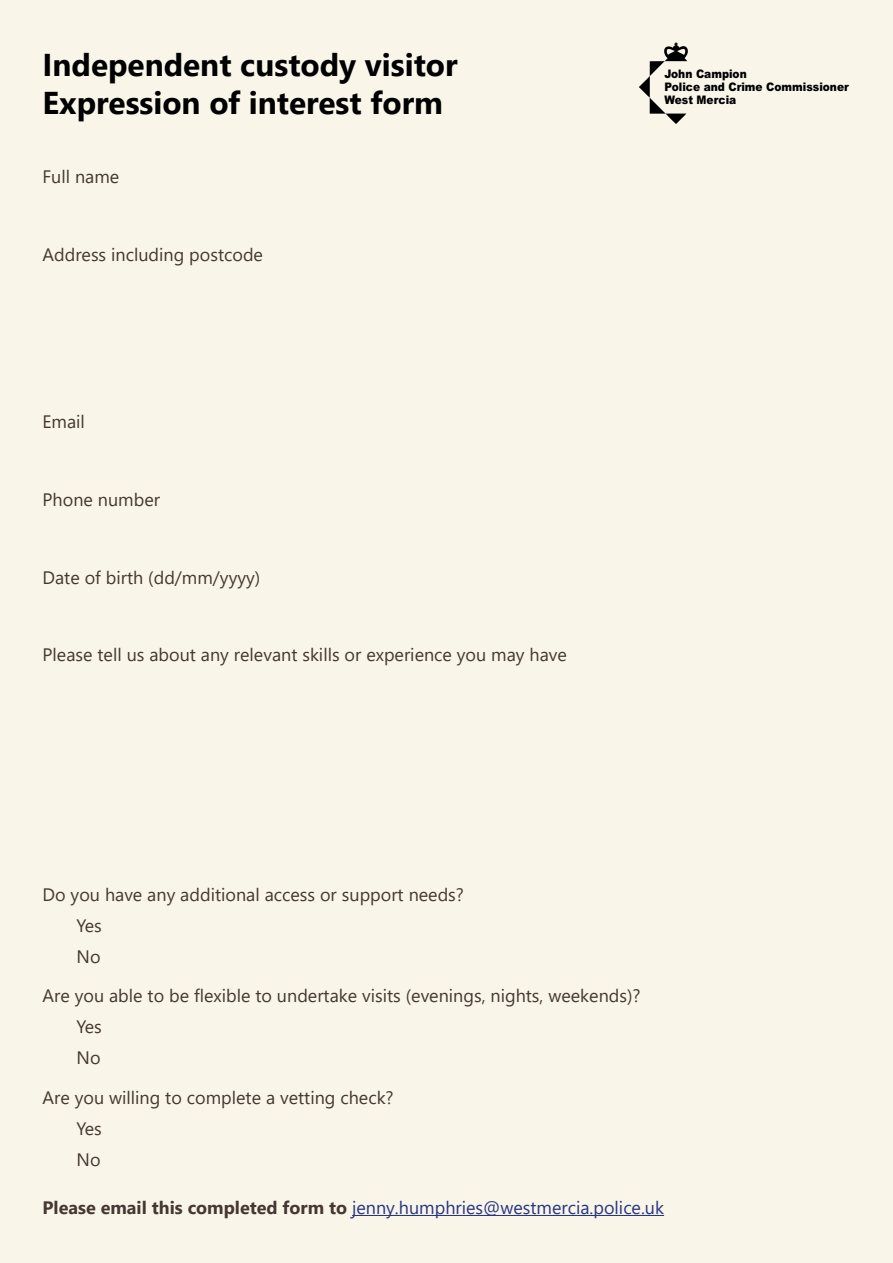
<style>
.page{position:relative;width:893px;height:1263px;background:#f9f6e9}
.page>*{position:absolute;margin:0;border:0;box-sizing:border-box;transform-origin:0 0}
.t1{font:700 31.5px "Segoe UI";color:#000}
.Text-field-label{font:18px "Segoe UI";color:#453732}
.Paragraph_Style_1{font:18px "Segoe UI";color:#283583}
.Address{font:18px "Segoe UI";color:#453732}
.Checkboxes-radio-but{font:18px "Segoe UI";color:#453732}
.t2{font:900 11.85px/12.9px "Arial";color:#000;scale:.9 1}
.s1{font-weight:700;color:#453732}
</style>
<div class="page">
<hr style="left:352px;top:1215px;width:312px;height:1px;background:#283583">
<svg style="left:639px;top:43px;width:49px;height:81px;background:#cac8bd"></svg>
<p class="t1" style="left:43px;top:35px;width:417px">Independent custody visitor</p>
<p class="t1" style="left:43px;top:73px;width:402px">Expression of interest form</p>
<p class="Text-field-label" style="left:43px;top:160px;width:78px">Full name</p>
<p class="Address" style="left:43px;top:238px;width:222px">Address including postcode</p>
<p class="Text-field-label" style="left:43px;top:405px;width:44px">Email</p>
<p class="Text-field-label" style="left:43px;top:482px;width:119px">Phone number</p>
<p class="Text-field-label" style="left:43px;top:560px;width:219px">Date of birth (dd/mm/yyyy)</p>
<p class="Text-field-label" style="left:43px;top:638px;width:526px">Please tell us about any relevant skills or experience you may have</p>
<p class="t2" style="left:664px;top:67px;width:206px">John Campion<br>Police and Crime Commissioner<br>West Mercia</p>
<p class="Text-field-label" style="left:43px;top:877px;width:423px">Do you have any additional access or support needs?</p>
<p class="Checkboxes-radio-but" style="left:77px;top:908px;width:27px">Yes</p>
<p class="Checkboxes-radio-but" style="left:77px;top:939px;width:26px">No</p>
<p class="Text-field-label" style="left:43px;top:979px;width:600px">Are you able to be flexible to undertake visits (evenings, nights, weekends)?</p>
<p class="Checkboxes-radio-but" style="left:77px;top:1010px;width:27px">Yes</p>
<p class="Checkboxes-radio-but" style="left:77px;top:1041px;width:26px">No</p>
<p class="Text-field-label" style="left:43px;top:1080px;width:353px">Are you willing to complete a vetting check?</p>
<p class="Checkboxes-radio-but" style="left:77px;top:1111px;width:27px">Yes</p>
<p class="Checkboxes-radio-but" style="left:77px;top:1142px;width:26px">No</p>
<p class="Paragraph_Style_1" style="left:43px;top:1190px;width:623px"><span class="s1">Please email this completed form to</span> jenny.humphries@westmercia.police.uk</p>
</div>
